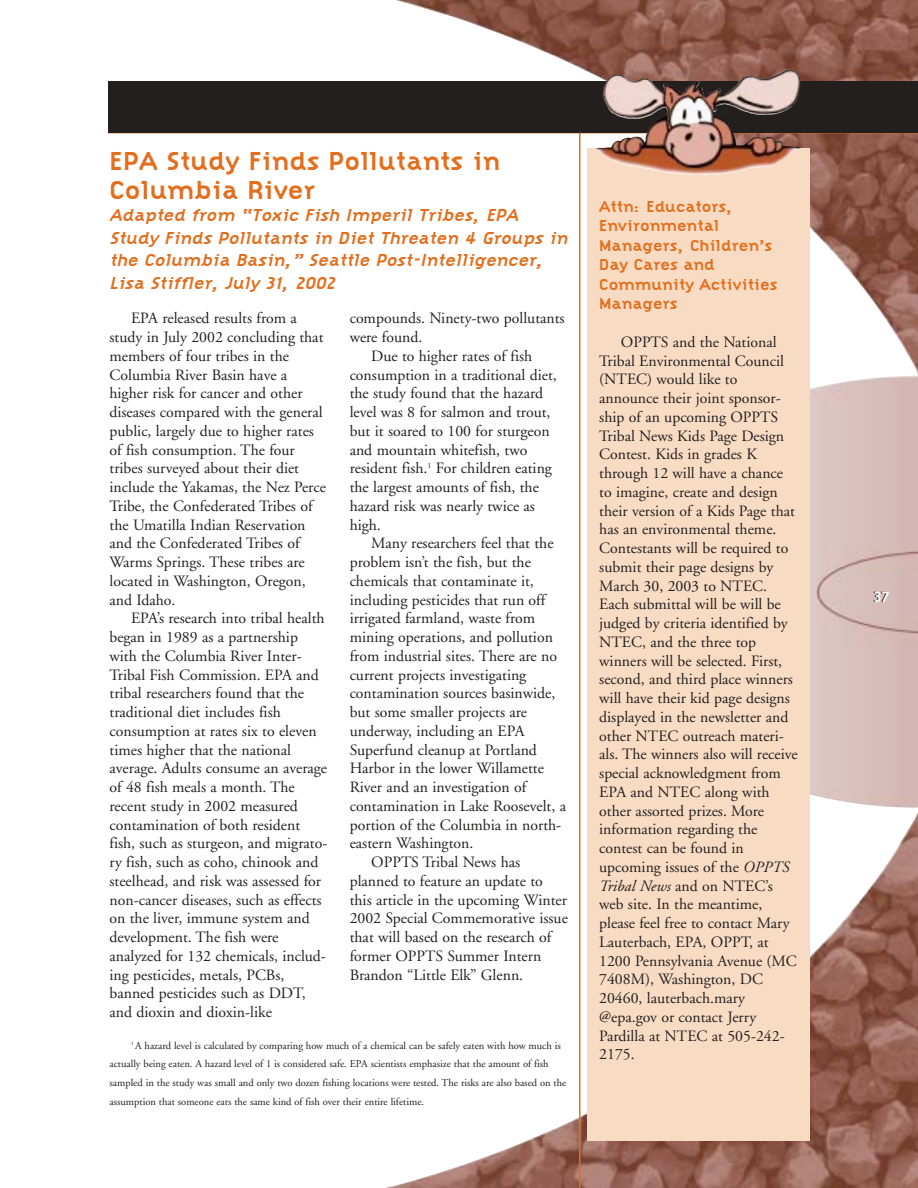
<style>
.page{position:relative;width:918px;height:1188px;background:#fff}
.page>*{position:absolute;margin:0;border:0;box-sizing:border-box;transform-origin:0 0}
.t1{font:700 27px/28.5px "Citizen";color:#e36f1e}
.t2{font:italic 700 18px/22.5px "Citizen";color:#e36f1e}
.t3{font:700 16.5px/19.5px "Citizen";color:#e36f1e}
.t4{font:15.75px/18.8px "Adobe Garamond";color:#231f1f}
.t5{font:700 15.75px "Citizen";color:#231f1f}
.t6{font:10.5px/18.8px "Adobe Garamond";color:#231f1f}
.s1{font-style:italic}
</style>
<div class="page">
<img style="left:384px;top:0;width:534px;height:1188px">
<div style="left:108px;top:81px;width:810px;height:52px;background:#231f1f"></div>
<hr style="left:579px;top:133px;width:1px;height:1055px;background:#e36f1e">
<div style="left:587px;top:148px;width:223px;height:993px;background:#f8dbc3"></div>
<img style="left:596px;top:74px;width:204px;height:102px">
<p class="t1" style="left:110px;top:150px;width:392px">EPA Study Finds Pollutants in<br>Columbia River</p>
<p class="t2" style="left:110px;top:206px;width:463px">Adapted from “Toxic Fish Imperil Tribes, EPA Study Finds Pollutants in Diet Threaten 4 Groups in the Columbia Basin,” Seattle Post-Intelligencer, Lisa Stiffler, July 31, 2002</p>
<p class="t3" style="left:599px;top:198px;width:180px">Attn: Educators,<br>Environmental<br>Managers, Children’s<br>Day Cares and<br>Community Activities<br>Managers</p>
<p class="t4" style="left:599px;top:334px;width:200px;text-indent:22px">OPPTS and the National<br>Tribal Environmental Council (NTEC) would like to announce their joint sponsor&shy;ship of an upcoming OPPTS<br>Tribal News Kids Page Design<br>Contest. Kids in grades K through 12 will have a chance to imagine, create and design their version of a Kids Page that has an environmental theme.<br>Contestants will be required to submit their page designs by<br>March 30, 2003 to NTEC.<br>Each submittal will be will be judged by criteria identified by<br>NTEC, and the three top winners will be selected. First, second, and third place winners will have their kid page designs displayed in the newsletter and other NTEC outreach materi&shy;als. The winners also will receive special acknowledgment from<br>EPA and NTEC along with other assorted prizes. More information regarding the contest can be found in upcoming issues of the <span class="s1">OPPTS<br>Tribal News</span> and on NTEC’s web site. In the meantime, please feel free to contact Mary<br>Lauterbach, EPA, OPPT, at<br>1200 Pennsylvania Avenue (MC<br>7408M), Washington, DC<br>20460, lauterbach.mary @epa.gov or contact Jerry<br>Pardilla at NTEC at 505-242-<br>2175.</p>
<p class="t4" style="left:131px;top:310px;width:167px">EPA released results from a</p>
<p class="t4" style="left:110px;top:329px;width:216px">study in July 2002 concluding that</p>
<p class="t4" style="left:110px;top:348px;width:181px">members of four tribes in the</p>
<p class="t4" style="left:110px;top:367px;width:179px">Columbia River Basin have a</p>
<p class="t4" style="left:110px;top:385px;width:195px">higher risk for cancer and other</p>
<p class="t4" style="left:110px;top:404px;width:215px">diseases compared with the general</p>
<p class="t4" style="left:110px;top:423px;width:206px">public, largely due to higher rates</p>
<p class="t4" style="left:110px;top:442px;width:187px">of fish consumption. The four</p>
<p class="t4" style="left:110px;top:460px;width:191px">tribes surveyed about their diet</p>
<p class="t4" style="left:110px;top:479px;width:218px">include the Yakamas, the Nez Perce</p>
<p class="t4" style="left:110px;top:498px;width:205px">Tribe, the Confederated Tribes of</p>
<p class="t4" style="left:110px;top:517px;width:198px">the Umatilla Indian Reservation</p>
<p class="t4" style="left:110px;top:535px;width:192px">and the Confederated Tribes of</p>
<p class="t4" style="left:110px;top:554px;width:197px">Warms Springs. These tribes are</p>
<p class="t4" style="left:110px;top:573px;width:198px">located in Washington, Oregon,</p>
<p class="t4" style="left:110px;top:592px;width:67px">and Idaho.</p>
<p class="t4" style="left:131px;top:610px;width:195px">EPA’s research into tribal health</p>
<p class="t4" style="left:110px;top:629px;width:190px">began in 1989 as a partnership</p>
<p class="t4" style="left:110px;top:648px;width:194px">with the Columbia River Inter-</p>
<p class="t4" style="left:110px;top:667px;width:211px">Tribal Fish Commission. EPA and</p>
<p class="t4" style="left:110px;top:685px;width:196px">tribal researchers found that the</p>
<p class="t4" style="left:110px;top:704px;width:173px">traditional diet includes fish</p>
<p class="t4" style="left:110px;top:723px;width:209px">consumption at rates six to eleven</p>
<p class="t4" style="left:110px;top:742px;width:183px">times higher that the national</p>
<p class="t4" style="left:110px;top:760px;width:219px">average. Adults consume an average</p>
<p class="t4" style="left:110px;top:779px;width:187px">of 48 fish meals a month. The</p>
<p class="t4" style="left:110px;top:798px;width:190px">recent study in 2002 measured</p>
<p class="t4" style="left:110px;top:817px;width:192px">contamination of both resident</p>
<p class="t4" style="left:110px;top:835px;width:219px">fish, such as sturgeon, and migrato-</p>
<p class="t4" style="left:110px;top:854px;width:211px">ry fish, such as coho, chinook and</p>
<p class="t4" style="left:110px;top:873px;width:213px">steelhead, and risk was assessed for</p>
<p class="t4" style="left:110px;top:892px;width:214px">non-cancer diseases, such as effects</p>
<p class="t4" style="left:110px;top:910px;width:202px">on the liver, immune system and</p>
<p class="t4" style="left:110px;top:929px;width:171px">development. The fish were</p>
<p class="t4" style="left:110px;top:948px;width:218px">analyzed for 132 chemicals, includ-</p>
<p class="t4" style="left:110px;top:967px;width:177px">ing pesticides, metals, PCBs,</p>
<p class="t4" style="left:110px;top:985px;width:198px">banned pesticides such as DDT,</p>
<p class="t4" style="left:110px;top:1004px;width:164px">and dioxin and dioxin-like</p>
<p class="t4" style="left:350px;top:310px;width:217px">compounds. Ninety-two pollutants</p>
<p class="t4" style="left:350px;top:329px;width:74px">were found.</p>
<p class="t4" style="left:371px;top:348px;width:163px">Due to higher rates of fish</p>
<p class="t4" style="left:350px;top:367px;width:209px">consumption in a traditional diet,</p>
<p class="t4" style="left:350px;top:385px;width:195px">the study found that the hazard</p>
<p class="t4" style="left:350px;top:404px;width:202px">level was 8 for salmon and trout,</p>
<p class="t4" style="left:350px;top:423px;width:201px">but it soared to 100 for sturgeon</p>
<p class="t4" style="left:350px;top:442px;width:179px">and mountain whitefish, two</p>
<p class="t4" style="left:350px;top:460px;width:204px">resident fish.<sup>1</sup> For children eating</p>
<p class="t4" style="left:350px;top:479px;width:191px">the largest amounts of fish, the</p>
<p class="t4" style="left:350px;top:498px;width:187px">hazard risk was nearly twice as</p>
<p class="t4" style="left:350px;top:517px;width:33px">high.</p>
<p class="t4" style="left:371px;top:535px;width:184px">Many researchers feel that the</p>
<p class="t4" style="left:350px;top:554px;width:183px">problem isn’t the fish, but the</p>
<p class="t4" style="left:350px;top:573px;width:186px">chemicals that contaminate it,</p>
<p class="t4" style="left:350px;top:592px;width:197px">including pesticides that run off</p>
<p class="t4" style="left:350px;top:610px;width:187px">irrigated farmland, waste from</p>
<p class="t4" style="left:350px;top:629px;width:205px">mining operations, and pollution</p>
<p class="t4" style="left:350px;top:648px;width:209px">from industrial sites. There are no</p>
<p class="t4" style="left:350px;top:667px;width:178px">current projects investigating</p>
<p class="t4" style="left:350px;top:685px;width:207px">contamination sources basinwide,</p>
<p class="t4" style="left:350px;top:704px;width:179px">but some smaller projects are</p>
<p class="t4" style="left:350px;top:723px;width:176px">underway, including an EPA</p>
<p class="t4" style="left:350px;top:742px;width:189px">Superfund cleanup at Portland</p>
<p class="t4" style="left:350px;top:760px;width:196px">Harbor in the lower Willamette</p>
<p class="t4" style="left:350px;top:779px;width:178px">River and an investigation of</p>
<p class="t4" style="left:350px;top:798px;width:218px">contamination in Lake Roosevelt, a</p>
<p class="t4" style="left:350px;top:817px;width:213px">portion of the Columbia in north-</p>
<p class="t4" style="left:350px;top:835px;width:125px">eastern Washington.</p>
<p class="t4" style="left:371px;top:854px;width:150px">OPPTS Tribal News has</p>
<p class="t4" style="left:350px;top:873px;width:195px">planned to feature an update to</p>
<p class="t4" style="left:350px;top:892px;width:219px">this article in the upcoming Winter</p>
<p class="t4" style="left:350px;top:910px;width:220px">2002 Special Commemorative issue</p>
<p class="t4" style="left:350px;top:929px;width:203px">that will based on the research of</p>
<p class="t4" style="left:350px;top:948px;width:193px">former OPPTS Summer Intern</p>
<p class="t4" style="left:350px;top:967px;width:175px">Brandon “Little Elk” Glenn.</p>
<p class="t6" style="left:110px;top:1037px;width:458px;text-indent:22px"><sup>1</sup> A hazard level is calculated by comparing how much of a chemical can be safely eaten with how much is actually being eaten. A hazard level of 1 is considered safe. EPA scientists emphasize that the amount of fish sampled in the study was small and only two dozen fishing locations were tested. The risks are also based on the assumption that someone eats the same kind of fish over their entire lifetime.</p>
<p class="t5" style="left:873px;top:591px;width:17px">37</p>
</div>
